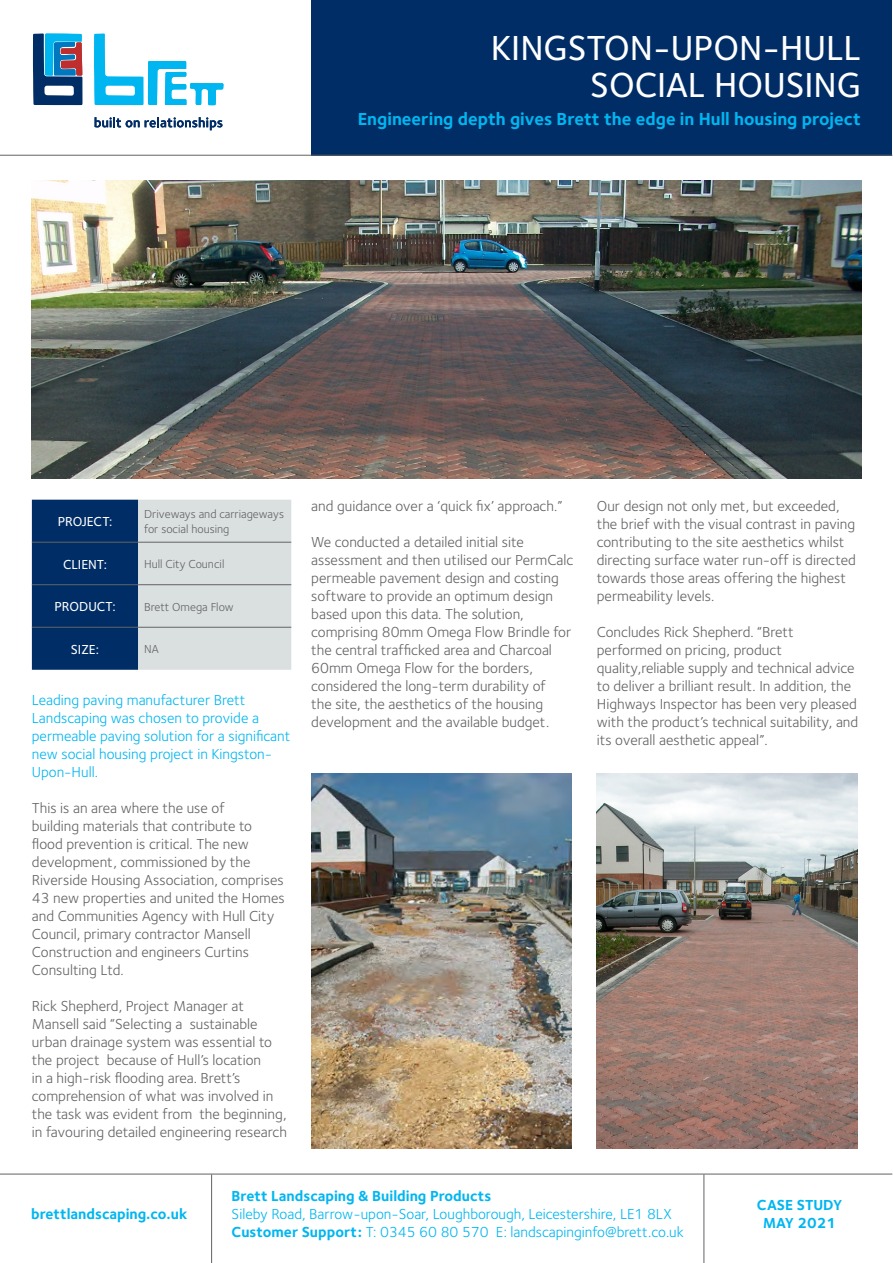
<style>
.page{position:relative;width:893px;height:1263px;background:#fff}
.page>*{position:absolute;margin:0;border:0;box-sizing:border-box;transform-origin:0 0}
.t1{font:500 36px "Foundry Sterling";color:#fff}
.t2{font:700 18px "Foundry Sterling";color:#00b6f0}
.t3{font:15px/18px "Foundry Sterling";color:#636366}
.t4{font:15px/18px "Foundry Sterling";color:#00b6f0}
.t5{font:700 15px/18px "Foundry Sterling";color:#00b6f0;text-align:center}
.t6{font:500 13.5px "Foundry Sterling";color:#fff}
.t7{font:12px/14.4px "Foundry Sterling";color:#636366}
.s1{font-weight:700}
</style>
<div class="page">
<svg style="left:94px;top:34px;width:129px;height:71px"></svg>
<svg style="left:95px;top:117px;width:127px;height:13px"></svg>
<svg style="left:32px;top:33px;width:51px;height:73px;background:#42719b"></svg>
<div style="left:311px;top:0;width:581px;height:155px;background:#002d66"></div>
<hr style="left:0;top:155px;width:892px;height:1px;background:#636366">
<hr style="left:0;top:1174px;width:892px;height:1px;background:#636366">
<hr style="left:211px;top:1174px;width:1px;height:89px;background:#636366">
<hr style="left:703px;top:1174px;width:1px;height:89px;background:#636366">
<img style="left:32px;top:181px;width:829px;height:297px">
<svg style="left:32px;top:500px;width:259px;height:170px;background:#8095ad"></svg>
<hr style="left:32px;top:542px;width:106px;height:1px;background:#636366">
<hr style="left:138px;top:542px;width:153px;height:1px;background:#636366">
<hr style="left:32px;top:584px;width:106px;height:1px;background:#636366">
<hr style="left:138px;top:584px;width:153px;height:1px;background:#636366">
<hr style="left:32px;top:627px;width:106px;height:1px;background:#636366">
<hr style="left:138px;top:627px;width:153px;height:1px;background:#636366">
<img style="left:311px;top:774px;width:261px;height:375px">
<img style="left:597px;top:774px;width:260px;height:375px">
<p class="t1" style="left:491px;top:22px;width:372px">KINGSTON-UPON-HULL</p>
<p class="t1" style="left:590px;top:60px;width:272px">SOCIAL HOUSING</p>
<p class="t2" style="left:358px;top:106px;width:505px">Engineering depth gives Brett the edge in Hull housing project</p>
<p class="t6" style="left:58px;top:512px;width:56px">PROJECT:</p>
<p class="t7" style="left:144px;top:507px;width:141px">Driveways and carriageways for social housing</p>
<p class="t6" style="left:63px;top:555px;width:45px">CLIENT:</p>
<p class="t7" style="left:144px;top:556px;width:82px">Hull City Council</p>
<p class="t6" style="left:54px;top:597px;width:63px">PRODUCT:</p>
<p class="t7" style="left:144px;top:599px;width:91px">Brett Omega Flow</p>
<p class="t6" style="left:71px;top:640px;width:30px">SIZE:</p>
<p class="t7" style="left:144px;top:641px;width:16px">NA</p>
<p class="t4" style="left:32px;top:690px;width:260px">Leading paving manufacturer Brett Landscaping was chosen to provide a permeable paving solution for a significant new social housing project in Kingston-Upon-Hull.</p>
<p class="t3" style="left:32px;top:798px;width:254px">This is an area where the use of<br>building materials that contribute to flood prevention is critical. The new development, commissioned by the Riverside Housing Association, comprises 43 new properties and united the Homes and Communities Agency with Hull City Council, primary contractor Mansell Construction and engineers Curtins Consulting Ltd.</p>
<p class="t3" style="left:32px;top:996px;width:257px">Rick Shepherd, Project Manager at Mansell said “Selecting a sustainable urban drainage system was essential to the project because of Hull’s location<br>in a high-risk flooding area. Brett’s comprehension of what was involved in the task was evident from the beginning, in favouring detailed engineering research</p>
<p class="t3" style="left:311px;top:497px;width:253px">and guidance over a ‘quick fix’ approach.”</p>
<p class="t3" style="left:311px;top:533px;width:264px">We conducted a detailed initial site assessment and then utilised our PermCalc permeable pavement design and costing software to provide an optimum design based upon this data. The solution, comprising 80mm Omega Flow Brindle for the central trafficked area and Charcoal 60mm Omega Flow for the borders, considered the long-term durability of<br>the site, the aesthetics of the housing development and the available budget.</p>
<p class="t3" style="left:597px;top:497px;width:261px">Our design not only met, but exceeded, the brief with the visual contrast in paving contributing to the site aesthetics whilst directing surface water run-off is directed towards those areas offering the highest permeability levels.</p>
<p class="t3" style="left:597px;top:623px;width:263px">Concludes Rick Shepherd. “Brett performed on pricing, product quality,reliable supply and technical advice to deliver a brilliant result. In addition, the Highways Inspector has been very pleased with the product’s technical suitability, and its overall aesthetic appeal”.</p>
<p class="t5" style="left:232px;top:1187px;width:261px">Brett Landscaping &amp; Building Products</p>
<p class="t4" style="left:232px;top:1205px;width:454px">Sileby Road, Barrow-upon-Soar, Loughborough, Leicestershire, LE1 8LX<br><span class="s1">Customer Support:</span> T: 0345 60 80 570 E: landscapinginfo@brett.co.uk</p>
<p class="t5" style="left:31px;top:1205px;width:158px">brettlandscaping.co.uk</p>
<p class="t5" style="left:757px;top:1196px;width:87px">CASE STUDY<br>MAY 2021</p>
</div>
